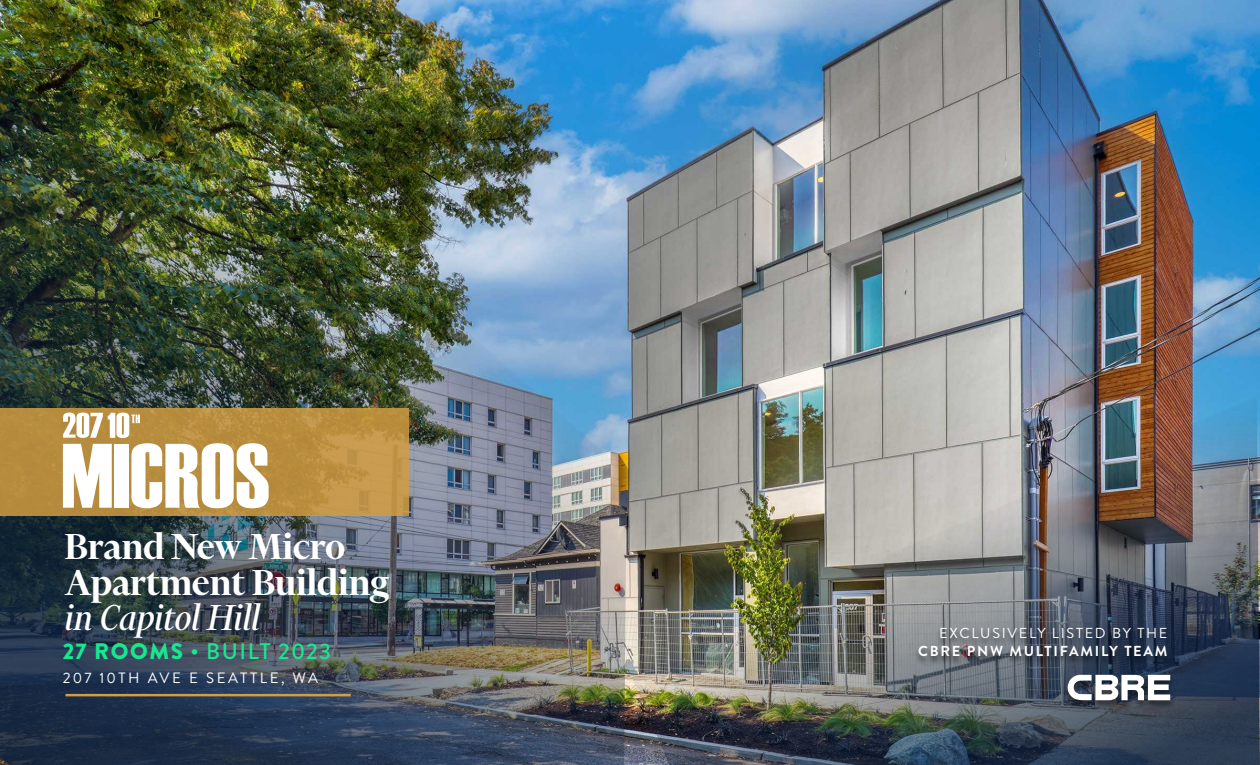
<style>
.page{position:relative;width:1260px;height:765px;background:#fff}
.page>*{position:absolute;margin:0;border:0;box-sizing:border-box;transform-origin:0 0}
.t1{font:600 41.25px/35.5px "Financier Display";color:#fff}
.t2{font:italic 41.25px "Financier Display";color:#fff}
.t3{font:500 22.5px "Brandon Grotesque";letter-spacing:.05em;color:#17e88f}
.t4{font:15px "Brandon Grotesque";letter-spacing:.165em;color:#fff}
.t5{font:14.5px "Brandon Grotesque";letter-spacing:.12em;color:#fff}
.t6{font:700 14.5px "Brandon Grotesque";letter-spacing:.12em;color:#fff}
.s1{font-weight:900}
</style>
<div class="page">
<img style="left:0;top:0;width:1260px;height:381px">
<img style="left:0;top:93px;width:630px;height:672px">
<div style="left:0;top:408px;width:409px;height:107px;background:linear-gradient(to right,#b58b3f,#c19547)"></div>
<hr style="left:65px;top:694px;width:286px;height:2px;background:#d39d41">
<img style="left:628px;top:381px;width:632px;height:384px">
<div style="left:914px;top:627px;width:258px;height:39px;background:#000;opacity:.6"></div>
<div style="left:1063px;top:674px;width:112px;height:36px;background:#000;opacity:.45"></div>
<svg style="left:1068px;top:675px;width:102px;height:25px"></svg>
<svg style="left:63px;top:413px;width:206px;height:95px"></svg>
<p class="t1" style="left:65px;top:526px;width:325px">Brand New Micro<br>Apartment Building</p>
<p class="t2" style="left:65px;top:596px;width:197px">in Capitol Hill</p>
<p class="t3" style="left:63px;top:636px;width:270px"><span class="s1">27 ROOMS</span> • BUILT 2023</p>
<p class="t4" style="left:63px;top:667px;width:257px">207 10TH AVE E SEATTLE, WA</p>
<p class="t5" style="left:939px;top:623px;width:230px">EXCLUSIVELY LISTED BY THE</p>
<p class="t6" style="left:918px;top:641px;width:251px">CBRE PNW MULTIFAMILY TEAM</p>
</div>
